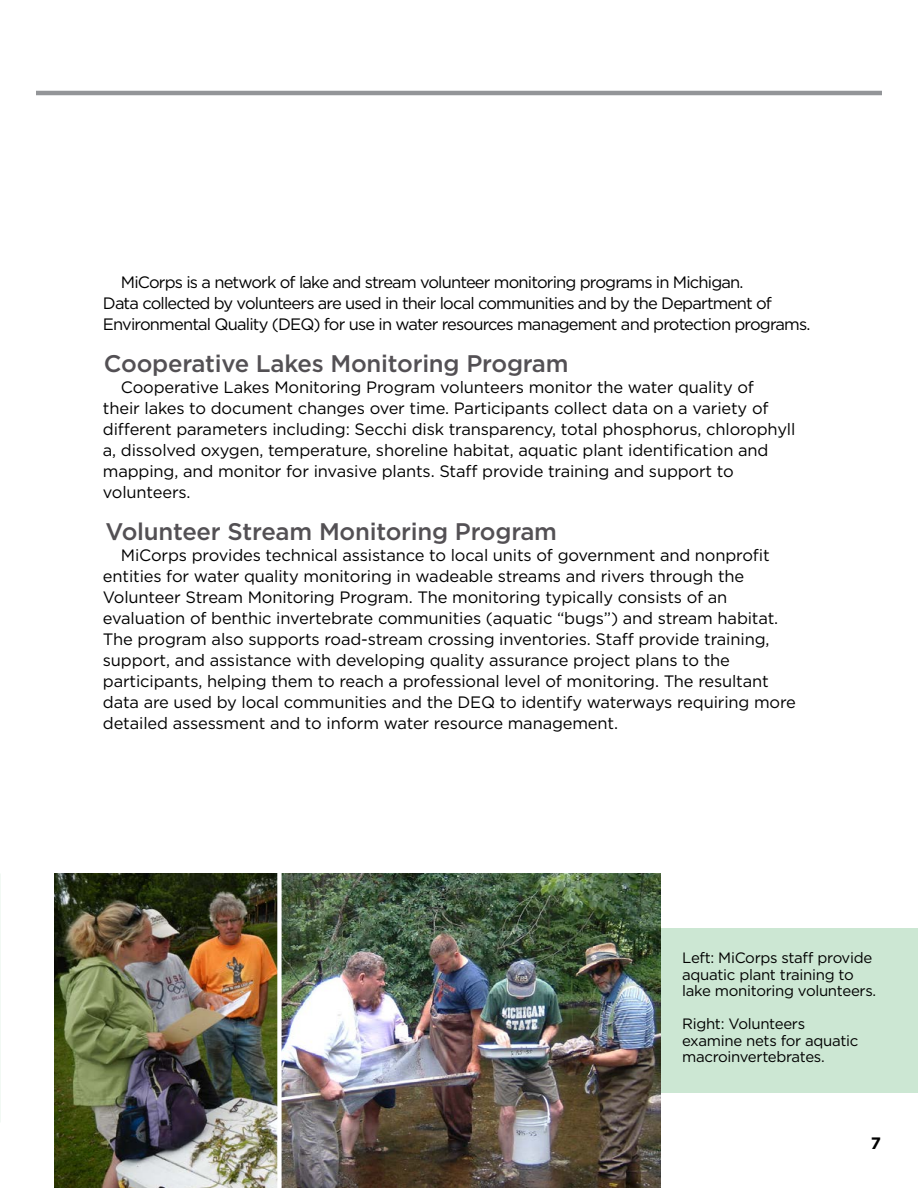
<style>
.page{position:relative;width:918px;height:1188px;background:#fff}
.page>*{position:absolute;margin:0;border:0;box-sizing:border-box;transform-origin:0 0}
.t1{font:500 24px "Gotham";letter-spacing:-.01em;color:#535054}
.t2{font:16.5px/21px "Gotham";letter-spacing:-.01em;color:#000}
.t3{font:16.5px/21px "Gotham";letter-spacing:-.05em;color:#000}
.t4{font:700 16.5px "Gotham";color:#000}
.t5{font:15px/16.5px "Gotham";letter-spacing:-.02em;color:#000}
</style>
<div class="page">
<hr style="left:36px;top:91px;width:846px;height:4px;background:#939598">
<div style="left:659px;top:929px;width:259px;height:164px;background:#cce7d3"></div>
<img style="left:54px;top:873px;width:223px;height:315px">
<img style="left:282px;top:873px;width:378px;height:315px">
<p class="t3" style="left:103px;top:271px;width:709px;text-indent:18px">MiCorps is a network of lake and stream volunteer monitoring programs in Michigan.<br>Data collected by volunteers are used in their local communities and by the Department of<br>Environmental Quality (DEQ) for use in water resources management and protection programs.</p>
<h1 class="t1" style="left:104px;top:348px;width:466px">Cooperative Lakes Monitoring Program</h1>
<p class="t2" style="left:103px;top:376px;width:694px;text-indent:18px">Cooperative Lakes Monitoring Program volunteers monitor the water quality of<br>their lakes to document changes over time. Participants collect data on a variety of different parameters including: Secchi disk transparency, total phosphorus, chlorophyll a, dissolved oxygen, temperature, shoreline habitat, aquatic plant identification and mapping, and monitor for invasive plants. Staff provide training and support to volunteers.</p>
<h1 class="t1" style="left:106px;top:516px;width:453px">Volunteer Stream Monitoring Program</h1>
<p class="t2" style="left:103px;top:544px;width:695px;text-indent:18px">MiCorps provides technical assistance to local units of government and nonprofit entities for water quality monitoring in wadeable streams and rivers through the Volunteer Stream Monitoring Program. The monitoring typically consists of an evaluation of benthic invertebrate communities (aquatic “bugs”) and stream habitat.<br>The program also supports road-stream crossing inventories. Staff provide training, support, and assistance with developing quality assurance project plans to the participants, helping them to reach a professional level of monitoring. The resultant data are used by local communities and the DEQ to identify waterways requiring more detailed assessment and to inform water resource management.</p>
<p class="t5" style="left:682px;top:949px;width:196px">Left: MiCorps staff provide aquatic plant training to lake monitoring volunteers.</p>
<p class="t5" style="left:682px;top:1015px;width:178px">Right: Volunteers examine nets for aquatic macroinvertebrates.</p>
<p class="t4" style="left:871px;top:1132px;width:12px">7</p>
</div>
